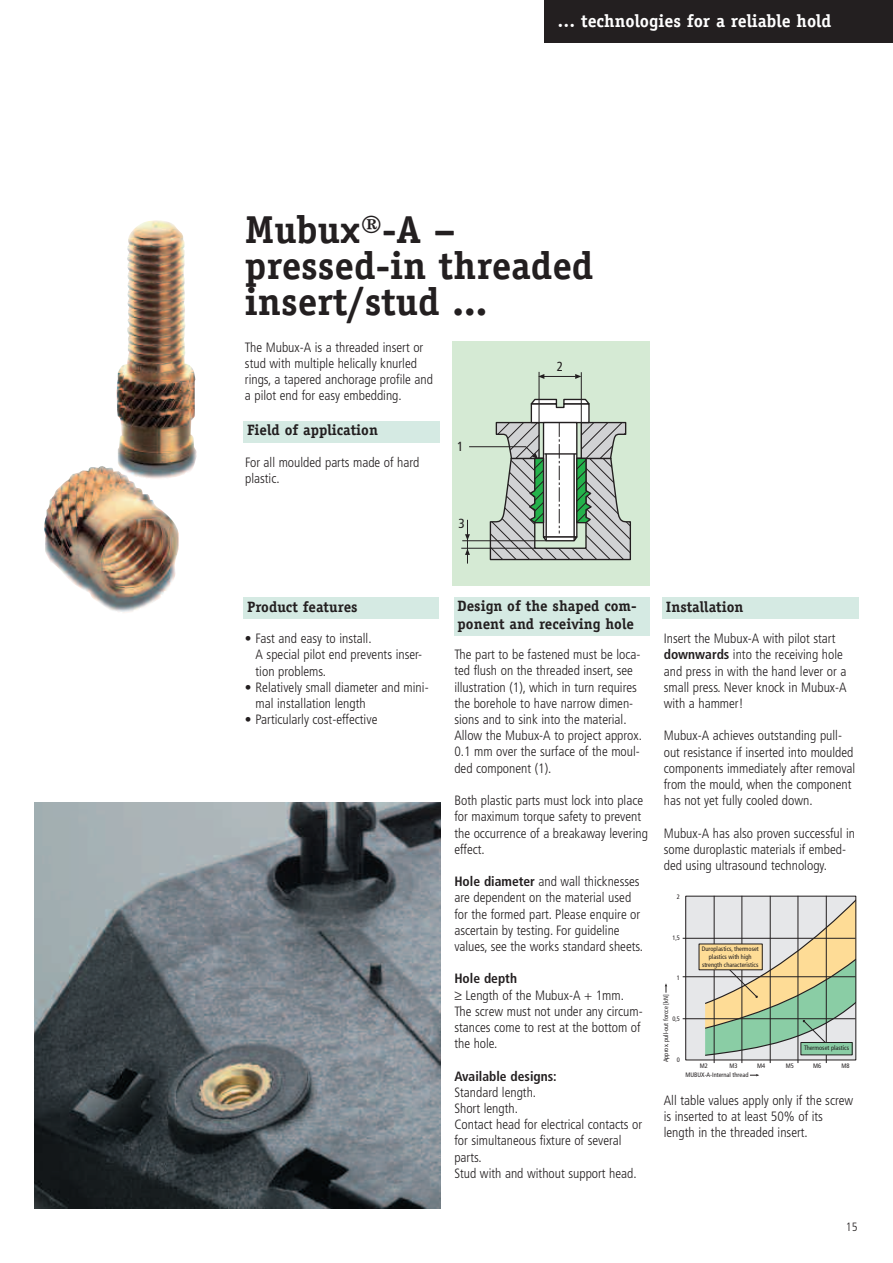
<style>
.page{position:relative;width:893px;height:1263px;background:#fff}
.page>*{position:absolute;margin:0;border:0;box-sizing:border-box;transform-origin:0 0}
.t1{font:700 39px/36px "Officina Serif";color:#231f20}
.t2{font:700 17.85px "Officina Serif";color:#fff}
.t3{font:700 15px "Officina Serif";color:#231f20}
.t4{font:300 condensed 13.5px/16.2px "Frutiger";color:#231f20}
.t5{font:700 condensed 13.5px "Frutiger";color:#231f20}
.t6{font:condensed 13.2px "Frutiger";color:#231f20}
.t7{font:300 condensed 12px "Frutiger";color:#231f20}
.t8{font:condensed 6.45px/7.6px "Frutiger";color:#231f20}
.s1{font-weight:700}
</style>
<div class="page">
<img style="left:116px;top:220px;width:81px;height:256px">
<div style="left:544px;top:0;width:349px;height:43px;background:#231f20"></div>
<img style="left:44px;top:466px;width:135px;height:147px">
<img style="left:34px;top:802px;width:406px;height:406px">
<div style="left:243px;top:421px;width:197px;height:21px;background:#d5eae3"></div>
<div style="left:243px;top:597px;width:196px;height:22px;background:#d5eae3"></div>
<div style="left:662px;top:597px;width:197px;height:22px;background:#d5eae3"></div>
<div style="left:454px;top:597px;width:196px;height:39px;background:#d5eae3"></div>
<div style="left:686px;top:896px;width:170px;height:164px;background:#e6e7e9"></div>
<svg style="left:750px;top:1074px;width:9px;height:2px"></svg>
<svg style="left:665px;top:983px;width:2px;height:10px"></svg>
<div style="left:685px;top:896px;width:171px;height:164px;border:1px solid #231f20"></div>
<hr style="left:714px;top:896px;width:1px;height:167px;background:#231f20">
<hr style="left:742px;top:896px;width:1px;height:167px;background:#231f20">
<hr style="left:770px;top:896px;width:1px;height:167px;background:#231f20">
<hr style="left:798px;top:896px;width:1px;height:167px;background:#231f20">
<hr style="left:826px;top:896px;width:1px;height:167px;background:#231f20">
<hr style="left:683px;top:938px;width:172px;height:1px;background:#231f20">
<hr style="left:683px;top:976px;width:172px;height:1px;background:#231f20">
<hr style="left:683px;top:1018px;width:172px;height:1px;background:#231f20">
<svg style="left:704px;top:898px;width:152px;height:158px"></svg>
<div style="left:699px;top:944px;width:63px;height:26px;background:#fedc96"></div>
<div style="left:801px;top:1042px;width:51px;height:13px;background:#8acda5"></div>
<div style="left:800px;top:1042px;width:52px;height:13px;border:1px solid #231f20"></div>
<div style="left:453px;top:341px;width:197px;height:245px;background:#d5ead4"></div>
<hr style="left:539px;top:372px;width:1px;height:51px;background:#231f20">
<hr style="left:581px;top:372px;width:1px;height:51px;background:#231f20">
<hr style="left:544px;top:376px;width:32px;height:1px;background:#231f20">
<svg style="left:538px;top:374px;width:6px;height:5px"></svg>
<svg style="left:575px;top:374px;width:6px;height:5px"></svg>
<hr style="left:462px;top:540px;width:84px;height:1px;background:#231f20">
<hr style="left:461px;top:548px;width:74px;height:1px;background:#231f20">
<svg style="left:465px;top:398px;width:166px;height:166px"></svg>
<h2 class="t2" style="left:557px;top:14px;width:276px">… technologies for a reliable hold</h2>
<h1 class="t1" style="left:245px;top:215px;width:350px">Mubux®-A – pressed-in threaded insert/stud ...</h1>
<p class="t4" style="left:245px;top:340px;width:190px">The Mubux-A is a threaded insert or stud with multiple helically knurled rings, a tapered anchorage profile and a pilot end for easy embedding.</p>
<p class="t6" style="left:557px;top:361px;width:8px">2</p>
<p class="t3" style="left:247px;top:425px;width:132px">Field of application</p>
<p class="t4" style="left:245px;top:455px;width:176px">For all moulded parts made of hard plastic.</p>
<p class="t6" style="left:457px;top:441px;width:8px">1</p>
<p class="t6" style="left:458px;top:518px;width:8px">3</p>
<p class="t3" style="left:247px;top:601px;width:112px">Product features</p>
<p class="t4" style="left:256px;top:631px;width:168px;text-indent:-11px">• Fast and easy to install.<br>A special pilot end prevents inser&shy;tion problems.</p>
<p class="t4" style="left:256px;top:680px;width:175px;text-indent:-11px">• Relatively small diameter and mini&shy;mal installation length</p>
<p class="t4" style="left:245px;top:712px;width:134px">• Particularly cost-effective</p>
<p class="t3" style="left:458px;top:601px;width:181px">Design of the shaped com-</p>
<p class="t3" style="left:666px;top:601px;width:79px">Installation</p>
<p class="t3" style="left:458px;top:619px;width:178px">ponent and receiving hole</p>
<p class="t4" style="left:454px;top:647px;width:189px">The part to be fastened must be loca&shy;ted flush on the threaded insert, see illustration (1), which in turn requires the borehole to have narrow dimen&shy;sions and to sink into the material.<br>Allow the Mubux-A to project approx.<br>0.1 mm over the surface of the moul&shy;ded component (1).</p>
<p class="t4" style="left:454px;top:793px;width:195px">Both plastic parts must lock into place for maximum torque safety to prevent the occurrence of a breakaway levering effect.</p>
<p class="t4" style="left:454px;top:874px;width:190px"><span class="s1">Hole diameter</span> and wall thicknesses are dependent on the material used for the formed part. Please enquire or ascertain by testing. For guideline values, see the works standard sheets.</p>
<p class="t4" style="left:454px;top:971px;width:190px"><span class="s1">Hole depth<br></span>≥ Length of the Mubux-A + 1mm.<br>The screw must not under any circum&shy;stances come to rest at the bottom of the hole.</p>
<p class="t5" style="left:454px;top:1070px;width:104px">Available designs:</p>
<p class="t4" style="left:454px;top:1085px;width:189px">Standard length.<br>Short length.<br>Contact head for electrical contacts or for simultaneous fixture of several parts.<br>Stud with and without support head.</p>
<p class="t4" style="left:664px;top:631px;width:184px">Insert the Mubux-A with pilot start <span class="s1">downwards</span> into the receiving hole and press in with the hand lever or a small press. Never knock in Mubux-A with a hammer!</p>
<p class="t4" style="left:664px;top:729px;width:193px">Mubux-A achieves outstanding pull&shy;out resistance if inserted into moulded components immediately after removal from the mould, when the component has not yet fully cooled down.</p>
<p class="t4" style="left:664px;top:826px;width:193px">Mubux-A has also proven successful in some duroplastic materials if embed&shy;ded using ultrasound technology.</p>
<p class="t8" style="left:677px;top:893px;width:5px">2</p>
<p class="t8" style="left:672px;top:934px;width:9px">1,5</p>
<p class="t8" style="left:677px;top:974px;width:5px">1</p>
<p class="t8" style="left:672px;top:1015px;width:9px">0,5</p>
<p class="t8" style="left:702px;top:946px;width:59px;text-align:center">Duroplastics, thermoset plastics with high strength characteristics</p>
<p class="t8" style="left:662px;top:1062px;width:69px;rotate:-90deg">Approx. pull-out forcce [kN]</p>
<p class="t8" style="left:804px;top:1045px;width:47px">Thermoset plastics</p>
<p class="t8" style="left:677px;top:1056px;width:5px">0</p>
<p class="t8" style="left:685px;top:1061px;width:65px;line-height:9.4px;text-indent:14px">M2<br>MUBUX-A-Internal thread</p>
<p class="t8" style="left:730px;top:1062px;width:10px">M3</p>
<p class="t8" style="left:757px;top:1062px;width:10px">M4</p>
<p class="t8" style="left:786px;top:1062px;width:10px">M5</p>
<p class="t8" style="left:813px;top:1062px;width:10px">M6</p>
<p class="t8" style="left:841px;top:1062px;width:10px">M8</p>
<p class="t4" style="left:664px;top:1093px;width:191px">All table values apply only if the screw is inserted to at least 50% of its length in the threaded insert.</p>
<p class="t7" style="left:846px;top:1222px;width:13px">15</p>
</div>
